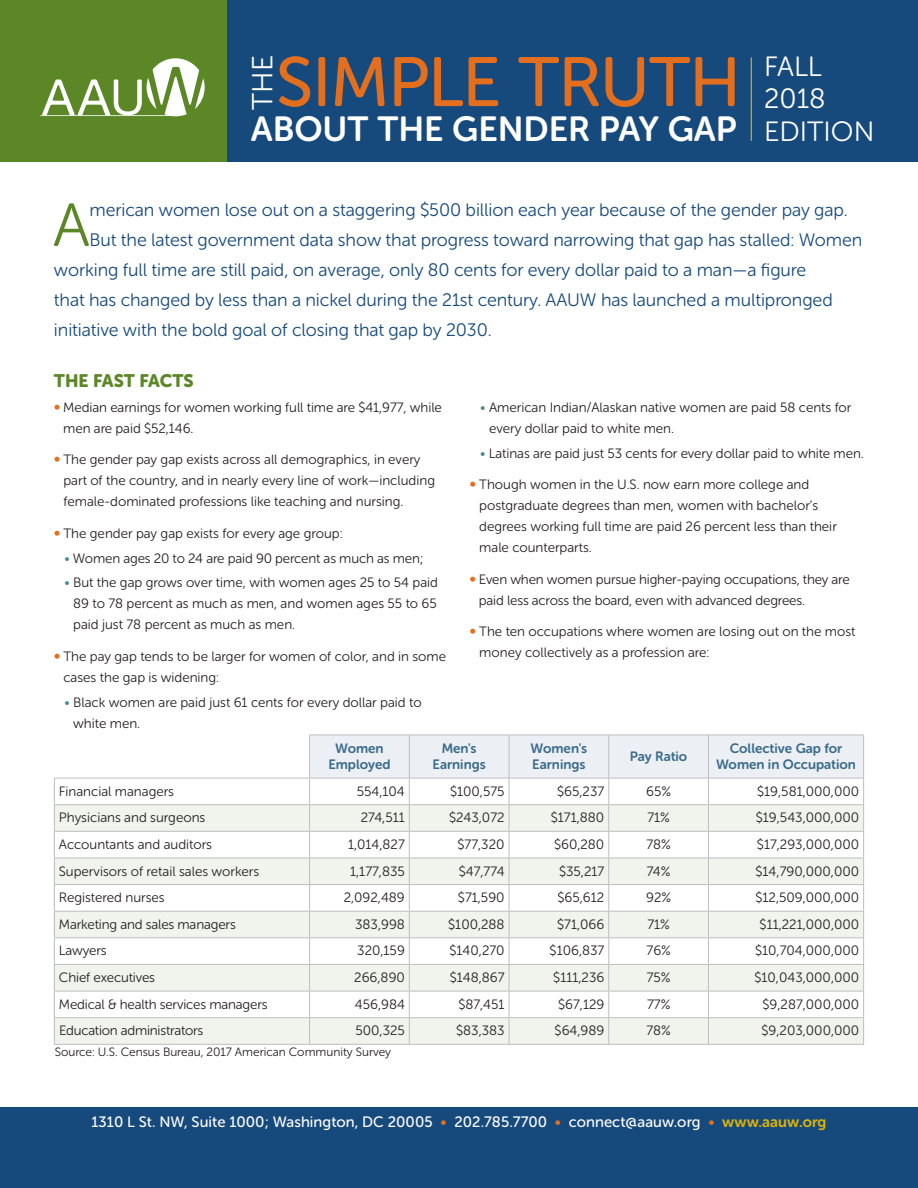
<style>
.page{position:relative;width:918px;height:1188px;background:#fff}
.page>*{position:absolute;margin:0;border:0;box-sizing:border-box;transform-origin:0 0}
.t1{font:69.45px "Museo Sans Rounded 500";letter-spacing:-.015em;color:#e36f1e}
.t2{font:60.6px "Museo Sans Rounded 300";color:#5c8727}
.t3{font:34.8px "Museo Sans Rounded 700";color:#fff}
.t4{font:28.95px "Museo Sans Rounded 300";color:#fff}
.t5{font:27.75px/32.4px "Museo Sans Rounded 300";color:#fff}
.t6{font:18px "Museo Sans Rounded 300";letter-spacing:-.005em;color:#174a7c}
.t7{font:18px "Museo Sans Rounded 900";color:#5c8727}
.t8{font:15px "Museo Sans Rounded 500";letter-spacing:.005em;color:#fff}
.t9{font:13.5px/21px "Museo Sans Rounded 300";color:#231f20}
.t10{font:13.5px/16.5px "Museo Sans Rounded 700";color:#386a89;text-align:center}
.t11{font:12px "Museo Sans Rounded 300";color:#231f20}
.s1{font-family:"Museo Sans Rounded 900";color:#e36f1e}
.s2{color:#49868f}
.s3{color:#e36f1e}
.s4{font-family:"Museo Sans Rounded 700";color:#deb408}
</style>
<div class="page">
<div style="left:227px;top:0;width:691px;height:162px;background:#174a7c"></div>
<div style="left:0;top:0;width:227px;height:162px;background:#5c8727"></div>
<hr style="left:751px;top:57px;width:1px;height:84px;background:#deb408">
<svg style="left:55px;top:805px;width:254px;height:239px;fill:#f0f4ec"></svg>
<svg style="left:55px;top:938px;width:254px;height:79px"></svg>
<hr style="left:54px;top:804px;width:256px;height:1px;background:#bcbec0">
<hr style="left:54px;top:831px;width:256px;height:1px;background:#bcbec0">
<hr style="left:54px;top:858px;width:256px;height:1px;background:#bcbec0">
<hr style="left:54px;top:884px;width:256px;height:1px;background:#bcbec0">
<hr style="left:54px;top:911px;width:256px;height:1px;background:#bcbec0">
<hr style="left:54px;top:937px;width:256px;height:1px;background:#bcbec0">
<hr style="left:54px;top:964px;width:256px;height:1px;background:#bcbec0">
<hr style="left:54px;top:991px;width:256px;height:1px;background:#bcbec0">
<hr style="left:54px;top:1017px;width:256px;height:1px;background:#bcbec0">
<svg style="left:54px;top:779px;width:1px;height:265px"></svg>
<svg style="left:309px;top:736px;width:555px;height:308px"></svg>
<hr style="left:54px;top:1044px;width:256px;height:1px;background:#bcbec0">
<hr style="left:310px;top:1044px;width:99px;height:1px;background:#bcbec0">
<hr style="left:409px;top:1044px;width:100px;height:1px;background:#bcbec0">
<hr style="left:509px;top:1044px;width:100px;height:1px;background:#bcbec0">
<hr style="left:609px;top:1044px;width:99px;height:1px;background:#bcbec0">
<hr style="left:708px;top:1044px;width:156px;height:1px;background:#bcbec0">
<hr style="left:309px;top:735px;width:100px;height:1px;background:#bcbec0">
<hr style="left:409px;top:735px;width:100px;height:1px;background:#bcbec0">
<hr style="left:509px;top:735px;width:100px;height:1px;background:#bcbec0">
<hr style="left:609px;top:735px;width:99px;height:1px;background:#bcbec0">
<hr style="left:708px;top:735px;width:156px;height:1px;background:#bcbec0">
<hr style="left:309px;top:735px;width:1px;height:43px;background:#bcbec0">
<hr style="left:54px;top:778px;width:256px;height:1px;background:#bcbec0">
<svg style="left:41px;top:58px;width:164px;height:58px"></svg>
<div style="left:0;top:1107px;width:918px;height:81px;background:#174a7c"></div>
<h1 class="t1" style="left:276px;top:44px;width:466px">SIMPLE TRUTH</h1>
<h3 class="t3" style="left:251px;top:109px;width:488px">ABOUT THE GENDER PAY GAP</h3>
<h3 class="t4" style="left:247px;top:110px;width:56px;rotate:-90deg">THE</h3>
<h3 class="t5" style="left:764px;top:51px;width:112px">FALL<br>2018<br>EDITION</h3>
<h2 class="t2" style="left:53px;top:192px;width:38px">A</h2>
<h3 class="t6" style="left:90px;top:200px;width:760px">merican women lose out on a staggering $500 billion each year because of the gender pay gap.</h3>
<h3 class="t6" style="left:90px;top:230px;width:774px">But the latest government data show that progress toward narrowing that gap has stalled: Women</h3>
<h3 class="t6" style="left:54px;top:260px;width:754px">working full time are still paid, on average, only 80 cents for every dollar paid to a man—a figure</h3>
<h3 class="t6" style="left:54px;top:290px;width:780px">that has changed by less than a nickel during the 21st century. AAUW has launched a multipronged</h3>
<h3 class="t6" style="left:54px;top:320px;width:439px">initiative with the bold goal of closing that gap by 2030.</h3>
<h3 class="t7" style="left:54px;top:370px;width:141px">THE FAST FACTS</h3>
<p class="t9" style="left:63px;top:397px;width:380px;text-indent:-9px"><span class="s1">•</span> Median earnings for women working full time are $41,977, while men are paid $52,146.</p>
<p class="t9" style="left:63px;top:449px;width:373px;text-indent:-9px"><span class="s1">•</span> The gender pay gap exists across all demographics, in every part of the country, and in nearly every line of work—including female-dominated professions like teaching and nursing.</p>
<p class="t9" style="left:54px;top:523px;width:290px"><span class="s1">•</span> The gender pay gap exists for every age group:</p>
<p class="t9" style="left:65px;top:547px;width:360px"><span class="s2">•</span> Women ages 20 to 24 are paid 90 percent as much as men;</p>
<p class="t9" style="left:73px;top:572px;width:366px;text-align:justify;text-indent:-9px"><span class="s2">•</span> But the gap grows over time, with women ages 25 to 54 paid 89 to 78 percent as much as men, and women ages 55 to 65 paid just 78 percent as much as men.</p>
<p class="t9" style="left:63px;top:646px;width:384px;text-indent:-9px"><span class="s1">•</span> The pay gap tends to be larger for women of color, and in some cases the gap is widening:</p>
<p class="t9" style="left:73px;top:691px;width:350px;text-indent:-9px"><span class="s2">•</span> Black women are paid just 61 cents for every dollar paid to white men.</p>
<p class="t9" style="left:489px;top:397px;width:364px;text-indent:-9px"><span class="s2">•</span> American Indian/Alaskan native women are paid 58 cents for every dollar paid to white men.</p>
<p class="t9" style="left:480px;top:442px;width:385px"><span class="s2">•</span> Latinas are paid just 53 cents for every dollar paid to white men.</p>
<p class="t9" style="left:479px;top:474px;width:359px;text-indent:-9px"><span class="s1">•</span> Though women in the U.S. now earn more college and postgraduate degrees than men, women with bachelor’s degrees working full time are paid 26 percent less than their male counterparts.</p>
<p class="t9" style="left:479px;top:569px;width:372px;text-indent:-9px"><span class="s1">•</span> Even when women pursue higher-paying occupations, they are paid less across the board, even with advanced degrees.</p>
<p class="t9" style="left:479px;top:621px;width:378px;text-indent:-9px"><span class="s1">•</span> The ten occupations where women are losing out on the most money collectively as a profession are:</p>
<p class="t10" style="left:328px;top:740px;width:64px">Women<br>Employed</p>
<p class="t10" style="left:433px;top:740px;width:55px">Men's<br>Earnings</p>
<p class="t10" style="left:531px;top:740px;width:58px;text-align:left">Women's<br>Earnings</p>
<p class="t10" style="left:630px;top:748px;width:59px">Pay Ratio</p>
<p class="t10" style="left:716px;top:740px;width:141px">Collective Gap for<br>Women in Occupation</p>
<p class="t9" style="left:59px;top:781px;width:117px">Financial managers</p>
<p class="t9" style="left:357px;top:781px;width:50px">554,104</p>
<p class="t9" style="left:450px;top:781px;width:56px">$100,575</p>
<p class="t9" style="left:557px;top:781px;width:49px">$65,237</p>
<p class="t9" style="left:646px;top:781px;width:26px">65%</p>
<p class="t9" style="left:757px;top:781px;width:103px">$19,581,000,000</p>
<p class="t9" style="left:59px;top:807px;width:148px">Physicians and surgeons</p>
<p class="t9" style="left:361px;top:807px;width:46px">274,511</p>
<p class="t9" style="left:449px;top:807px;width:57px">$243,072</p>
<p class="t9" style="left:551px;top:807px;width:55px">$171,880</p>
<p class="t9" style="left:647px;top:807px;width:24px">71%</p>
<p class="t9" style="left:756px;top:807px;width:105px">$19,543,000,000</p>
<p class="t9" style="left:59px;top:834px;width:155px">Accountants and auditors</p>
<p class="t9" style="left:348px;top:834px;width:58px">1,014,827</p>
<p class="t9" style="left:458px;top:834px;width:49px">$77,320</p>
<p class="t9" style="left:554px;top:834px;width:52px">$60,280</p>
<p class="t9" style="left:646px;top:834px;width:26px">78%</p>
<p class="t9" style="left:757px;top:834px;width:104px">$17,293,000,000</p>
<p class="t9" style="left:59px;top:861px;width:202px">Supervisors of retail sales workers</p>
<p class="t9" style="left:350px;top:861px;width:56px">1,177,835</p>
<p class="t9" style="left:459px;top:861px;width:47px">$47,774</p>
<p class="t9" style="left:559px;top:861px;width:47px">$35,217</p>
<p class="t9" style="left:647px;top:861px;width:25px">74%</p>
<p class="t9" style="left:756px;top:861px;width:105px">$14,790,000,000</p>
<p class="t9" style="left:59px;top:887px;width:107px">Registered nurses</p>
<p class="t9" style="left:344px;top:887px;width:63px">2,092,489</p>
<p class="t9" style="left:458px;top:887px;width:48px">$71,590</p>
<p class="t9" style="left:558px;top:887px;width:48px">$65,612</p>
<p class="t9" style="left:646px;top:887px;width:27px">92%</p>
<p class="t9" style="left:755px;top:887px;width:105px">$12,509,000,000</p>
<p class="t9" style="left:59px;top:914px;width:178px">Marketing and sales managers</p>
<p class="t9" style="left:355px;top:914px;width:51px">383,998</p>
<p class="t9" style="left:448px;top:914px;width:58px">$100,288</p>
<p class="t9" style="left:557px;top:914px;width:49px">$71,066</p>
<p class="t9" style="left:647px;top:914px;width:24px">71%</p>
<p class="t9" style="left:760px;top:914px;width:101px">$11,221,000,000</p>
<p class="t9" style="left:59px;top:940px;width:49px">Lawyers</p>
<p class="t9" style="left:357px;top:940px;width:49px">320,159</p>
<p class="t9" style="left:450px;top:940px;width:57px">$140,270</p>
<p class="t9" style="left:550px;top:940px;width:56px">$106,837</p>
<p class="t9" style="left:647px;top:940px;width:26px">76%</p>
<p class="t9" style="left:755px;top:940px;width:106px">$10,704,000,000</p>
<p class="t9" style="left:59px;top:967px;width:98px">Chief executives</p>
<p class="t9" style="left:354px;top:967px;width:52px">266,890</p>
<p class="t9" style="left:450px;top:967px;width:56px">$148,867</p>
<p class="t9" style="left:553px;top:967px;width:53px">$111,236</p>
<p class="t9" style="left:647px;top:967px;width:25px">75%</p>
<p class="t9" style="left:754px;top:967px;width:106px">$10,043,000,000</p>
<p class="t9" style="left:59px;top:994px;width:210px">Medical &amp; health services managers</p>
<p class="t9" style="left:355px;top:994px;width:52px">456,984</p>
<p class="t9" style="left:458px;top:994px;width:48px">$87,451</p>
<p class="t9" style="left:558px;top:994px;width:48px">$67,129</p>
<p class="t9" style="left:647px;top:994px;width:25px">77%</p>
<p class="t9" style="left:763px;top:994px;width:98px">$9,287,000,000</p>
<p class="t9" style="left:59px;top:1020px;width:146px">Education administrators</p>
<p class="t9" style="left:355px;top:1020px;width:51px">500,325</p>
<p class="t9" style="left:456px;top:1020px;width:50px">$83,383</p>
<p class="t9" style="left:555px;top:1020px;width:51px">$64,989</p>
<p class="t9" style="left:647px;top:1020px;width:26px">78%</p>
<p class="t9" style="left:762px;top:1020px;width:99px">$9,203,000,000</p>
<p class="t11" style="left:55px;top:1046px;width:338px">Source: U.S. Census Bureau, 2017 American Community Survey</p>
<p class="t8" style="left:91px;top:1114px;width:737px">1310 L St. NW, Suite 1000; Washington, DC 20005 <span class="s3">•</span> 202.785.7700 <span class="s3">•</span> connect@aauw.org <span class="s3">•</span> <span class="s4">www.aauw.org</span></p>
</div>
